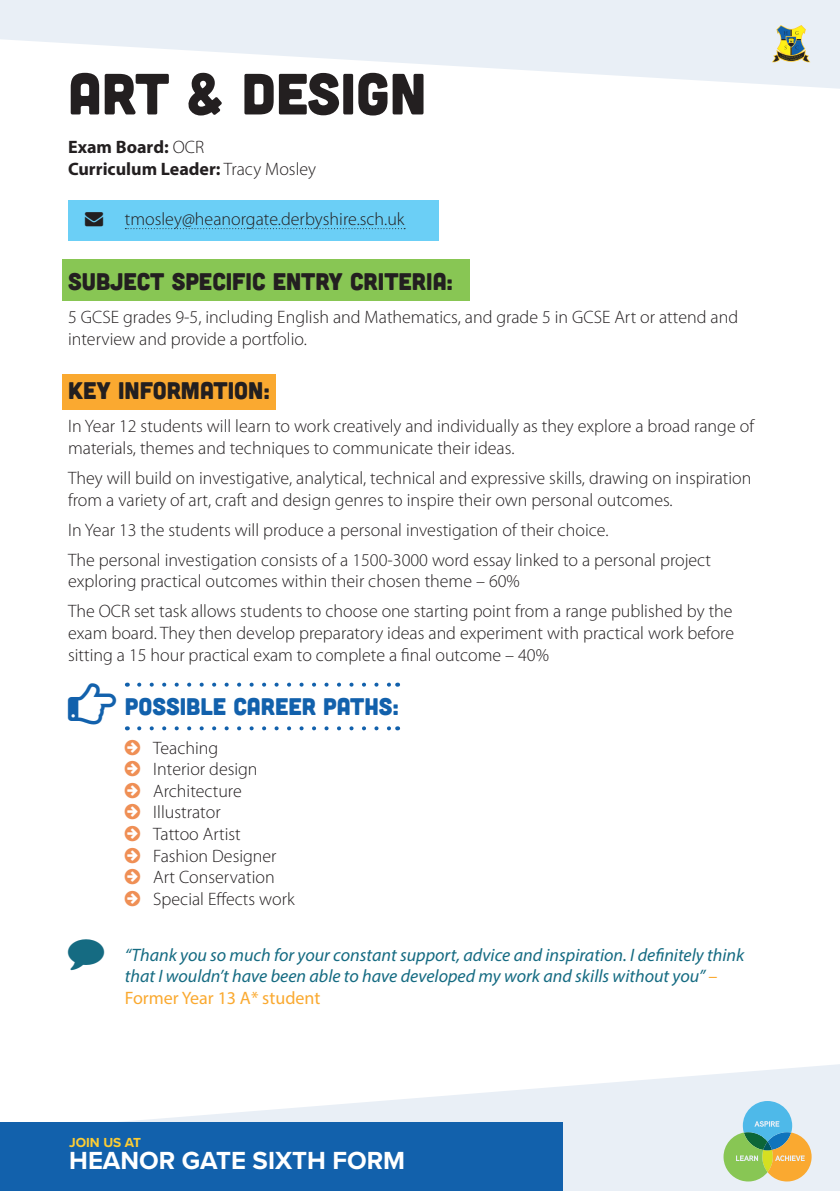
<style>
.page{position:relative;width:840px;height:1191px;background:#fff}
.page>*{position:absolute;margin:0;border:0;box-sizing:border-box;transform-origin:0 0}
.t1{font:58px "Cubano";color:#231f20}
.t2{font:700 25.6px "Proxima Nova";color:#fff}
.t3{font:24px "Cubano";color:#231f20}
.t4{font:24px "Cubano";color:#1261ac}
.t5{font:300 18px/21.6px "Myriad Pro";color:#231f20}
.t6{font:italic 18px/21.6px "Myriad Pro";color:#156b82}
.t7{font:700 18px/21.6px "Myriad Pro";color:#231f20}
.t8{font:700 13.6px "Proxima Nova";color:#fecd33}
.s1{font-weight:300}
.s2{font-style:normal;color:#faa930}
</style>
<div class="page">
<svg style="left:0;top:1064px;width:839px;height:127px;fill:#e9eff6"></svg>
<div style="left:0;top:1123px;width:562px;height:68px;background:#1261ac"></div>
<svg style="left:723px;top:1101px;width:88px;height:80px;background:#acc59f"></svg>
<svg style="left:0;top:0;width:839px;height:89px;fill:#e9eff6"></svg>
<svg style="left:771px;top:25px;width:38px;height:39px"></svg>
<div style="left:68px;top:200px;width:370px;height:40px;background:#6bcff6"></div>
<svg style="left:125px;top:228px;width:280px;height:1px"></svg>
<div style="left:62px;top:260px;width:408px;height:41px;background:#88c654"></div>
<div style="left:62px;top:374px;width:213px;height:36px;background:#faa930"></div>
<svg style="left:139px;top:682px;width:252px;height:4px"></svg>
<svg style="left:139px;top:726px;width:252px;height:4px"></svg>
<h1 class="t1" style="left:68px;top:57px;width:359px">ART &amp; DESIGN</h1>
<p class="t7" style="left:68px;top:136px;width:249px">Exam Board: <span class="s1">OCR<br></span>Curriculum Leader: <span class="s1">Tracy Mosley</span></p>
<p class="t5" style="left:125px;top:208px;width:281px">tmosley@heanorgate.derbyshire.sch.uk</p>
<h3 class="t3" style="left:68px;top:266px;width:386px">SUBJECT SPECIFIC ENTRY CRITERIA:</h3>
<p class="t5" style="left:68px;top:307px;width:671px">5 GCSE grades 9-5, including English and Mathematics, and grade 5 in GCSE Art or attend and interview and provide a portfolio.</p>
<h3 class="t3" style="left:68px;top:375px;width:203px">KEY INFORMATION:</h3>
<p class="t5" style="left:68px;top:416px;width:687px">In Year 12 students will learn to work creatively and individually as they explore a broad range of materials, themes and techniques to communicate their ideas.</p>
<p class="t5" style="left:68px;top:467px;width:684px">They will build on investigative, analytical, technical and expressive skills, drawing on inspiration from a variety of art, craft and design genres to inspire their own personal outcomes.</p>
<p class="t5" style="left:68px;top:515px;width:644px;line-height:30px">In Year 13 the students will produce a personal investigation of their choice.<br>The personal investigation consists of a 1500-3000 word essay linked to a personal project</p>
<p class="t5" style="left:68px;top:566px;width:665px;line-height:30px">exploring practical outcomes within their chosen theme – 60%<br>The OCR set task allows students to choose one starting point from a range published by the</p>
<p class="t5" style="left:68px;top:622px;width:667px">exam board. They then develop preparatory ideas and experiment with practical work before sitting a 15 hour practical exam to complete a final outcome – 40%</p>
<h3 class="t4" style="left:125px;top:691px;width:275px">POSSIBLE CAREER PATHS:</h3>
<p class="t5" style="left:153px;top:737px;width:143px">Teaching<br>Interior design<br>Architecture<br>Illustrator<br>Tattoo Artist<br>Fashion Designer<br>Art Conservation<br>Special Effects work</p>
<p class="t6" style="left:125px;top:943px;width:620px">“Thank you so much for your constant support, advice and inspiration. I definitely think that I wouldn’t have been able to have developed my work and skills without you” <span class="s2">–<br>Former Year 13 A* student</span></p>
<p class="t8" style="left:69px;top:1132px;width:73px">JOIN US AT</p>
<h2 class="t2" style="left:69px;top:1141px;width:337px">HEANOR GATE SIXTH FORM</h2>
</div>
